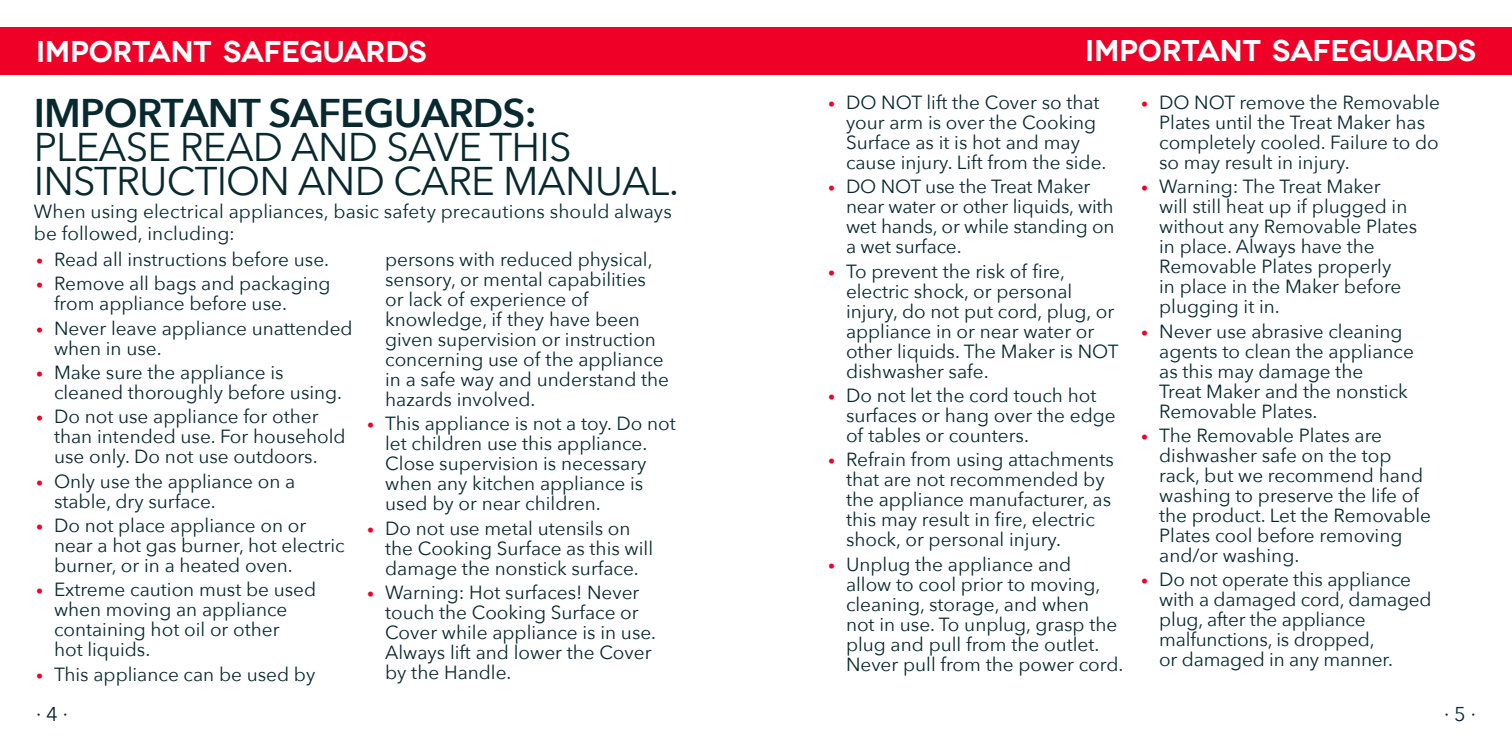
<style>
.page{position:relative;width:1512px;height:756px;background:#fff}
.page>*{position:absolute;margin:0;border:0;box-sizing:border-box;transform-origin:0 0}
.Important_Safeguards_Headers{font:40px/34px "Avenir Next";letter-spacing:-.02em;color:#08292f}
.Page_Title{font:600 30px "Novecentowide";letter-spacing:-.015em;color:#fff}
.t1{font:20px "Avenir Next";color:#08292f}
.Important_Safeguards_Text{font:19px/20px "Avenir Next";color:#08292f}
.s1{font-weight:600}
.s2{font-size:14px;color:#ef0027}
</style>
<div class="page">
<div style="left:0;top:27px;width:1512px;height:48px;background:#ef0027"></div>
<p class="Page_Title" style="left:36px;top:33px;width:392px">IMPORTANT SAFEGUARDS</p>
<p class="Important_Safeguards_Headers" style="left:34px;top:94px;width:647px"><span class="s1">IMPORTANT SAFEGUARDS:<br></span>PLEASE READ AND SAVE THIS<br>INSTRUCTION AND CARE MANUAL.</p>
<p class="Important_Safeguards_Text" style="left:34px;top:200px;width:640px;line-height:22px">When using electrical appliances, basic safety precautions should always be followed, including:</p>
<p class="Important_Safeguards_Text" style="left:36px;top:249px;width:295px"><span class="s2">•</span> Read all instructions before use.</p>
<p class="Important_Safeguards_Text" style="left:54px;top:273px;width:278px;text-indent:-18px"><span class="s2">•</span> Remove all bags and packaging from appliance before use.</p>
<p class="Important_Safeguards_Text" style="left:54px;top:317px;width:300px;text-indent:-18px"><span class="s2">•</span> Never leave appliance unattended when in use.</p>
<p class="Important_Safeguards_Text" style="left:54px;top:362px;width:290px;text-indent:-18px"><span class="s2">•</span> Make sure the appliance is cleaned thoroughly before using.</p>
<p class="Important_Safeguards_Text" style="left:54px;top:406px;width:293px;text-indent:-18px"><span class="s2">•</span> Do not use appliance for other than intended use. For household use only. Do not use outdoors.</p>
<p class="Important_Safeguards_Text" style="left:54px;top:470px;width:243px;text-indent:-18px"><span class="s2">•</span> Only use the appliance on a stable, dry surface.</p>
<p class="Important_Safeguards_Text" style="left:54px;top:515px;width:292px;text-indent:-18px"><span class="s2">•</span> Do not place appliance on or near a hot gas burner, hot electric burner, or in a heated oven.</p>
<p class="Important_Safeguards_Text" style="left:54px;top:579px;width:264px;text-indent:-18px"><span class="s2">•</span> Extreme caution must be used when moving an appliance containing hot oil or other<br>hot liquids.</p>
<p class="Important_Safeguards_Text" style="left:36px;top:663px;width:281px"><span class="s2">•</span> This appliance can be used by</p>
<p class="Important_Safeguards_Text" style="left:385px;top:249px;width:285px">persons with reduced physical, sensory, or mental capabilities or lack of experience of knowledge, if they have been given supervision or instruction concerning use of the appliance in a safe way and understand the hazards involved.</p>
<p class="Important_Safeguards_Text" style="left:385px;top:413px;width:292px;text-indent:-18px"><span class="s2">•</span> This appliance is not a toy. Do not let children use this appliance.<br>Close supervision is necessary when any kitchen appliance is used by or near children.</p>
<p class="Important_Safeguards_Text" style="left:385px;top:517px;width:269px;text-indent:-18px"><span class="s2">•</span> Do not use metal utensils on the Cooking Surface as this will damage the nonstick surface.</p>
<p class="Important_Safeguards_Text" style="left:385px;top:582px;width:273px;text-indent:-18px"><span class="s2">•</span> Warning: Hot surfaces! Never touch the Cooking Surface or<br>Cover while appliance is in use.<br>Always lift and lower the Cover by the Handle.</p>
<p class="Page_Title" style="left:1085px;top:33px;width:392px">IMPORTANT SAFEGUARDS</p>
<p class="Important_Safeguards_Text" style="left:846px;top:92px;width:262px;text-indent:-18px"><span class="s2">•</span> DO NOT lift the Cover so that your arm is over the Cooking<br>Surface as it is hot and may cause injury. Lift from the side.</p>
<p class="Important_Safeguards_Text" style="left:846px;top:176px;width:270px;text-indent:-18px"><span class="s2">•</span> DO NOT use the Treat Maker near water or other liquids, with wet hands, or while standing on a wet surface.</p>
<p class="Important_Safeguards_Text" style="left:846px;top:260px;width:274px;text-indent:-18px"><span class="s2">•</span> To prevent the risk of fire, electric shock, or personal injury, do not put cord, plug, or appliance in or near water or other liquids. The Maker is NOT dishwasher safe.</p>
<p class="Important_Safeguards_Text" style="left:846px;top:385px;width:271px;text-indent:-18px"><span class="s2">•</span> Do not let the cord touch hot surfaces or hang over the edge of tables or counters.</p>
<p class="Important_Safeguards_Text" style="left:846px;top:449px;width:269px;text-indent:-18px"><span class="s2">•</span> Refrain from using attachments that are not recommended by the appliance manufacturer, as this may result in fire, electric shock, or personal injury.</p>
<p class="Important_Safeguards_Text" style="left:846px;top:553px;width:279px;text-indent:-18px"><span class="s2">•</span> Unplug the appliance and<br>allow to cool prior to moving, cleaning, storage, and when<br>not in use. To unplug, grasp the plug and pull from the outlet.<br>Never pull from the power cord.</p>
<p class="Important_Safeguards_Text" style="left:1159px;top:92px;width:282px;text-indent:-18px"><span class="s2">•</span> DO NOT remove the Removable<br>Plates until the Treat Maker has completely cooled. Failure to do so may result in injury.</p>
<p class="Important_Safeguards_Text" style="left:1159px;top:176px;width:260px;text-indent:-18px"><span class="s2">•</span> Warning: The Treat Maker<br>will still heat up if plugged in without any Removable Plates in place. Always have the<br>Removable Plates properly<br>in place in the Maker before plugging it in.</p>
<p class="Important_Safeguards_Text" style="left:1159px;top:320px;width:256px;text-indent:-18px"><span class="s2">•</span> Never use abrasive cleaning agents to clean the appliance as this may damage the<br>Treat Maker and the nonstick<br>Removable Plates.</p>
<p class="Important_Safeguards_Text" style="left:1159px;top:425px;width:273px;text-indent:-18px"><span class="s2">•</span> The Removable Plates are dishwasher safe on the top rack, but we recommend hand washing to preserve the life of the product. Let the Removable<br>Plates cool before removing and/or washing.</p>
<p class="Important_Safeguards_Text" style="left:1159px;top:569px;width:274px;text-indent:-18px"><span class="s2">•</span> Do not operate this appliance with a damaged cord, damaged plug, after the appliance malfunctions, is dropped,<br>or damaged in any manner.</p>
<p class="t1" style="left:36px;top:697px;width:33px">∙ 4 ∙</p>
<p class="t1" style="left:1444px;top:697px;width:34px">∙ 5 ∙</p>
</div>
